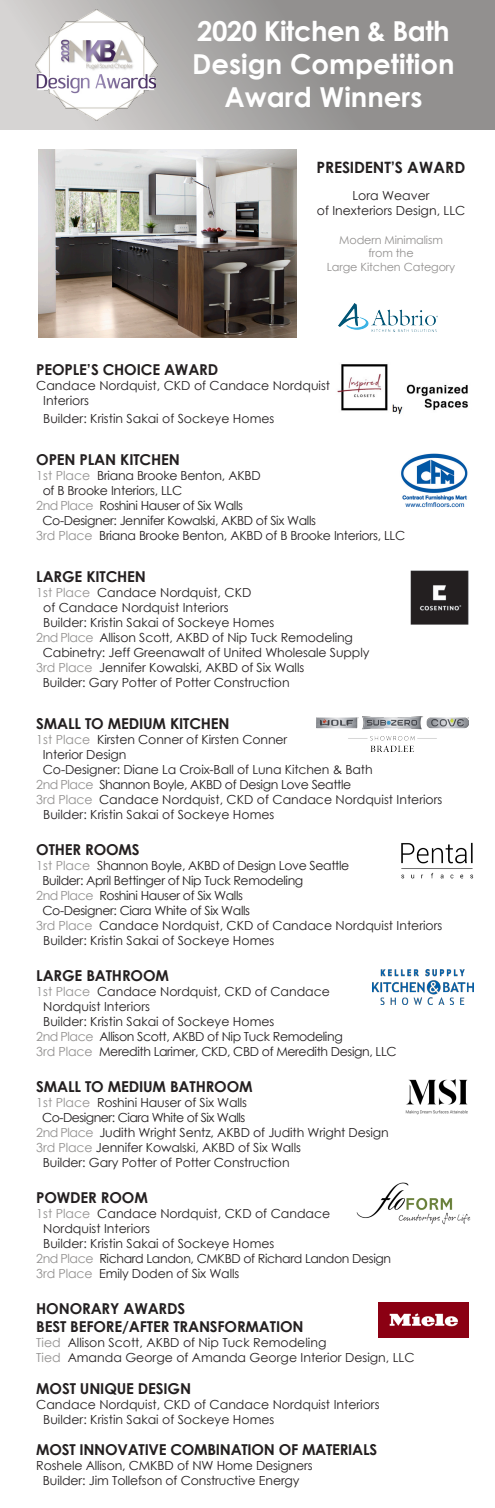
<style>
.page{position:relative;width:495px;height:1508px;background:#fff}
.page>*{position:absolute;margin:0;border:0;box-sizing:border-box;transform-origin:0 0}
.t1{font:700 27.5px "Century Gothic";letter-spacing:-.02em;color:#fff}
.t2{font:700 15.62px "Century Gothic";letter-spacing:-.01em;color:#231f20}
.t3{font:700 15px "Century Gothic";letter-spacing:-.01em;color:#231f20}
.t4{font:12.5px "Century Gothic";letter-spacing:-.01em;color:#231f20}
.t5{font:12.5px "Century Gothic";letter-spacing:-.03em;color:#231f20}
.t6{font:12.5px "Century Gothic";letter-spacing:-.04em;color:#231f20}
.t7{font:11.25px "Century Gothic";letter-spacing:-.01em;color:#92908f}
.s1{color:#92908f}
</style>
<div class="page">
<img style="left:356px;top:1182px;width:115px;height:42px">
<svg style="left:0;top:0;width:495px;height:129px;background:#a09e9d"></svg>
<img style="left:410px;top:570px;width:58px;height:54px">
<img style="left:405px;top:1079px;width:63px;height:36px">
<img style="left:339px;top:303px;width:99px;height:29px">
<img style="left:337px;top:364px;width:131px;height:50px">
<img style="left:28px;top:8px;width:134px;height:114px">
<img style="left:38px;top:149px;width:258px;height:188px">
<img style="left:317px;top:716px;width:151px;height:35px">
<img style="left:378px;top:1302px;width:90px;height:35px">
<img style="left:401px;top:842px;width:72px;height:36px">
<img style="left:373px;top:969px;width:100px;height:35px">
<img style="left:401px;top:453px;width:67px;height:55px">
<p class="t1" style="left:197px;top:10px;width:254px">2020 KITCHEN &amp; BATH</p>
<p class="t1" style="left:192px;top:43px;width:264px">DESIGN COMPETITION</p>
<p class="t1" style="left:224px;top:76px;width:199px">AWARD WINNERS</p>
<p class="t2" style="left:317px;top:155px;width:151px">PRESIDENT’S AWARD</p>
<p class="t4" style="left:352px;top:187px;width:79px">Lora Weaver</p>
<p class="t4" style="left:317px;top:202px;width:150px">of Inexteriors Design, LLC</p>
<p class="t7" style="left:339px;top:232px;width:105px">Modern Minimalism</p>
<p class="t7" style="left:368px;top:245px;width:47px">from the</p>
<p class="t7" style="left:327px;top:259px;width:130px">Large Kitchen Category</p>
<p class="t3" style="left:36px;top:358px;width:184px">PEOPLE’S CHOICE AWARD</p>
<p class="t4" style="left:36px;top:376px;width:295px">Candace Nordquist, CKD of Candace Nordquist</p>
<p class="t4" style="left:43px;top:391px;width:47px">Interiors</p>
<p class="t4" style="left:43px;top:409px;width:233px">Builder: Kristin Sakai of Sockeye Homes</p>
<p class="t3" style="left:36px;top:448px;width:145px">OPEN PLAN KITCHEN</p>
<p class="t4" style="left:36px;top:466px;width:226px"><span class="s1">1st Place</span> Briana Brooke Benton, AKBD</p>
<p class="t4" style="left:43px;top:481px;width:141px">of B Brooke Interiors, LLC</p>
<p class="t5" style="left:36px;top:496px;width:208px"><span class="s1">2nd Place</span> Roshini Hauser of Six Walls</p>
<p class="t5" style="left:42px;top:511px;width:275px">Co-Designer: Jennifer Kowalski, AKBD of Six Walls</p>
<p class="t4" style="left:36px;top:526px;width:371px"><span class="s1">3rd Place</span> Briana Brooke Benton, AKBD of B Brooke Interiors, LLC</p>
<p class="t3" style="left:36px;top:565px;width:111px">LARGE KITCHEN</p>
<p class="t4" style="left:36px;top:583px;width:217px"><span class="s1">1st Place</span> Candace Nordquist, CKD</p>
<p class="t4" style="left:43px;top:598px;width:187px">of Candace Nordquist Interiors</p>
<p class="t4" style="left:43px;top:613px;width:233px">Builder: Kristin Sakai of Sockeye Homes</p>
<p class="t4" style="left:36px;top:628px;width:318px"><span class="s1">2nd Place</span> Allison Scott, AKBD of Nip Tuck Remodeling</p>
<p class="t4" style="left:43px;top:643px;width:328px">Cabinetry: Jeff Greenawalt of United Wholesale Supply</p>
<p class="t4" style="left:36px;top:658px;width:269px"><span class="s1">3rd Place</span> Jennifer Kowalski, AKBD of Six Walls</p>
<p class="t4" style="left:43px;top:673px;width:248px">Builder: Gary Potter of Potter Construction</p>
<p class="t3" style="left:36px;top:712px;width:195px">SMALL TO MEDIUM KITCHEN</p>
<p class="t4" style="left:36px;top:730px;width:253px"><span class="s1">1st Place</span> Kirsten Conner of Kirsten Conner</p>
<p class="t4" style="left:43px;top:745px;width:85px">Interior Design</p>
<p class="t4" style="left:43px;top:760px;width:331px">Co-Designer: Diane La Croix-Ball of Luna Kitchen &amp; Bath</p>
<p class="t5" style="left:36px;top:775px;width:317px"><span class="s1">2nd Place</span> Shannon Boyle, AKBD of Design Love Seattle</p>
<p class="t4" style="left:36px;top:790px;width:408px"><span class="s1">3rd Place</span> Candace Nordquist, CKD of Candace Nordquist Interiors</p>
<p class="t4" style="left:43px;top:805px;width:233px">Builder: Kristin Sakai of Sockeye Homes</p>
<p class="t3" style="left:36px;top:838px;width:105px">OTHER ROOMS</p>
<p class="t5" style="left:36px;top:856px;width:315px"><span class="s1">1st Place</span> Shannon Boyle, AKBD of Design Love Seattle</p>
<p class="t5" style="left:42px;top:871px;width:262px">Builder: April Bettinger of Nip Tuck Remodeling</p>
<p class="t5" style="left:36px;top:886px;width:208px"><span class="s1">2nd Place</span> Roshini Hauser of Six Walls</p>
<p class="t5" style="left:42px;top:901px;width:209px">Co-Designer: Ciara White of Six Walls</p>
<p class="t4" style="left:36px;top:916px;width:408px"><span class="s1">3rd Place</span> Candace Nordquist, CKD of Candace Nordquist Interiors</p>
<p class="t4" style="left:43px;top:931px;width:233px">Builder: Kristin Sakai of Sockeye Homes</p>
<p class="t3" style="left:36px;top:964px;width:134px">LARGE BATHROOM</p>
<p class="t4" style="left:36px;top:982px;width:295px"><span class="s1">1st Place</span> Candace Nordquist, CKD of Candace</p>
<p class="t4" style="left:43px;top:997px;width:108px">Nordquist Interiors</p>
<p class="t4" style="left:43px;top:1012px;width:233px">Builder: Kristin Sakai of Sockeye Homes</p>
<p class="t5" style="left:36px;top:1027px;width:308px"><span class="s1">2nd Place</span> Allison Scott, AKBD of Nip Tuck Remodeling</p>
<p class="t5" style="left:36px;top:1042px;width:362px"><span class="s1">3rd Place</span> Meredith Larimer, CKD, CBD of Meredith Design, LLC</p>
<p class="t3" style="left:36px;top:1075px;width:218px">SMALL TO MEDIUM BATHROOM</p>
<p class="t4" style="left:36px;top:1093px;width:212px"><span class="s1">1st Place</span> Roshini Hauser of Six Walls</p>
<p class="t6" style="left:42px;top:1108px;width:205px">Co-Designer: Ciara White of Six Walls</p>
<p class="t4" style="left:36px;top:1123px;width:354px"><span class="s1">2nd Place</span> Judith Wright Sentz, AKBD of Judith Wright Design</p>
<p class="t4" style="left:36px;top:1138px;width:266px"><span class="s1">3rd Place</span> Jennifer Kowalski, AKBD of Six Walls</p>
<p class="t4" style="left:43px;top:1153px;width:248px">Builder: Gary Potter of Potter Construction</p>
<p class="t3" style="left:36px;top:1186px;width:113px">POWDER ROOM</p>
<p class="t4" style="left:36px;top:1204px;width:296px"><span class="s1">1st Place</span> Candace Nordquist, CKD of Candace</p>
<p class="t4" style="left:43px;top:1219px;width:108px">Nordquist Interiors</p>
<p class="t4" style="left:43px;top:1234px;width:233px">Builder: Kristin Sakai of Sockeye Homes</p>
<p class="t5" style="left:36px;top:1249px;width:356px"><span class="s1">2nd Place</span> Richard Landon, CMKBD of Richard Landon Design</p>
<p class="t4" style="left:36px;top:1264px;width:205px"><span class="s1">3rd Place</span> Emily Doden of Six Walls</p>
<p class="t3" style="left:36px;top:1297px;width:99px">HONORARY AWARDS</p>
<p class="t3" style="left:36px;top:1315px;width:269px">BEST BEFORE/AFTER TRANSFORMATION</p>
<p class="t4" style="left:36px;top:1333px;width:292px"><span class="s1">Tied</span> Allison Scott, AKBD of Nip Tuck Remodeling</p>
<p class="t4" style="left:36px;top:1348px;width:380px"><span class="s1">Tied</span> Amanda George of Amanda George Interior Design, LLC</p>
<p class="t3" style="left:36px;top:1376px;width:11px">MOST</p>
<p class="t3" style="left:80px;top:1376px;width:68px">UNIQUEDESIGN</p>
<p class="t4" style="left:36px;top:1395px;width:345px">Candace Nordquist, CKD of Candace Nordquist Interiors</p>
<p class="t4" style="left:43px;top:1410px;width:233px">Builder: Kristin Sakai of Sockeye Homes</p>
<p class="t3" style="left:36px;top:1438px;width:276px">MOST INNOVATIVE COMBINATION OF MATERIALS</p>
<p class="t4" style="left:36px;top:1457px;width:278px">Roshele Allison, CMKBD of NW Home Designers</p>
<p class="t4" style="left:43px;top:1472px;width:258px">Builder: Jim Tollefson of Constructive Energy</p>
</div>
